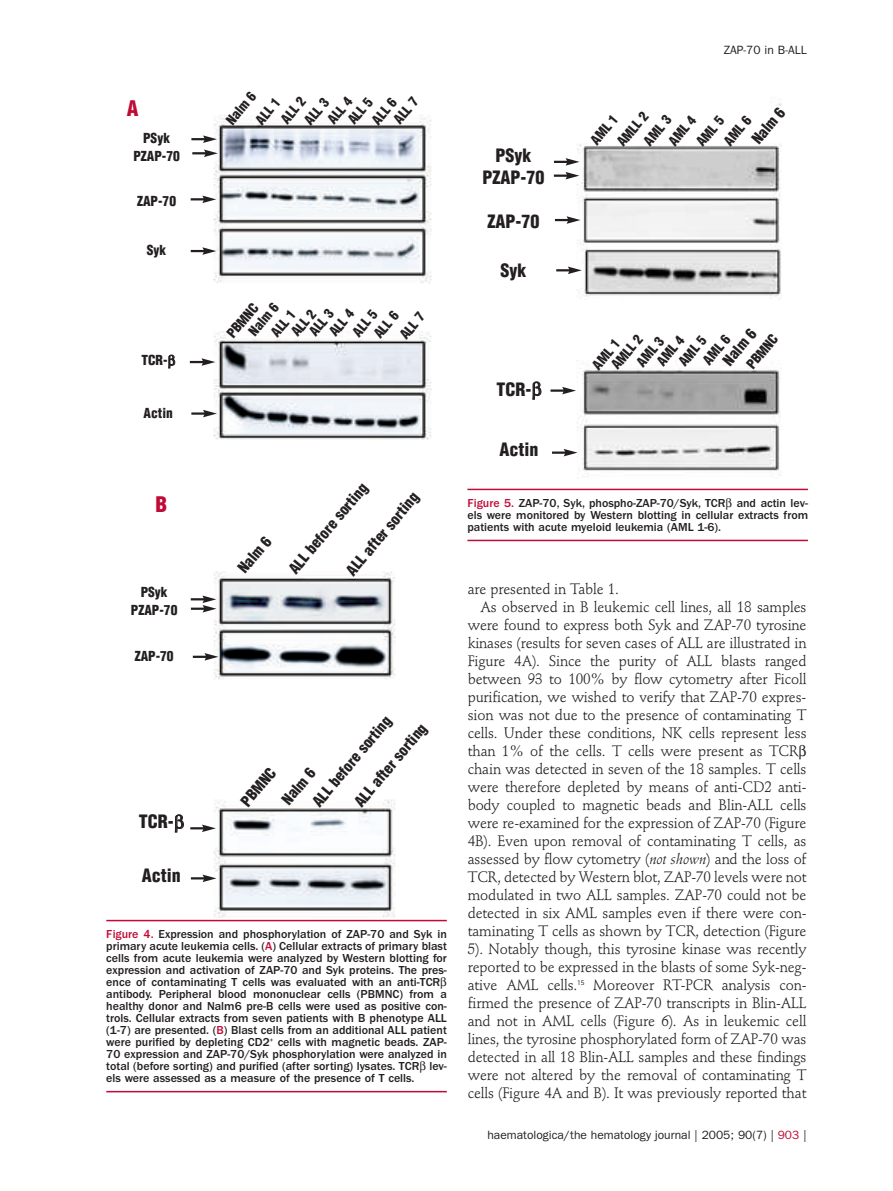
<style>
.page{position:relative;width:893px;height:1191px;background:#fff}
.page>*{position:absolute;margin:0;border:0;box-sizing:border-box;transform-origin:0 0}
.t1{font:900 condensed 21px "Helvetica";color:#c00b36}
.t2{font:900 condensed 18px/22.5px "Helvetica";color:#231f20;text-align:center}
.t3{font:15px "Stempel Schneidler";letter-spacing:-.01em;color:#231f20}
.t4{font:900 condensed 15px "Helvetica";color:#231f20}
.t5{font:900 condensed 13.5px/15.8px "Helvetica";color:#231f20}
.t6{font:500 12px/12px "Franklin Gothic";color:#231f20}
.t7{font:12px "Franklin Gothic";color:#231f20}
.s1{color:#c00b36}
.s2{font-style:italic}
</style>
<div class="page">
<img style="left:189px;top:115px;width:243px;height:802px">
<hr style="left:106px;top:919px;width:341px;height:2px;background:#c00b36">
<hr style="left:106px;top:1091px;width:341px;height:1px;background:#c00b36">
<img style="left:553px;top:103px;width:229px;height:376px">
<hr style="left:467px;top:488px;width:341px;height:2px;background:#c00b36">
<hr style="left:467px;top:540px;width:341px;height:1px;background:#c00b36">
<svg style="left:191px;top:135px;width:26px;height:8px"></svg>
<svg style="left:554px;top:158px;width:25px;height:8px"></svg>
<hr style="left:554px;top:174px;width:14px;height:3px;background:#231f20">
<svg style="left:565px;top:172px;width:14px;height:7px"></svg>
<svg style="left:555px;top:216px;width:25px;height:8px"></svg>
<svg style="left:556px;top:266px;width:26px;height:8px"></svg>
<svg style="left:191px;top:196px;width:25px;height:7px"></svg>
<svg style="left:191px;top:247px;width:25px;height:8px"></svg>
<svg style="left:190px;top:358px;width:25px;height:8px"></svg>
<hr style="left:191px;top:412px;width:15px;height:3px;background:#231f20">
<svg style="left:203px;top:410px;width:14px;height:7px"></svg>
<hr style="left:550px;top:389px;width:15px;height:3px;background:#231f20">
<svg style="left:562px;top:387px;width:14px;height:7px"></svg>
<hr style="left:552px;top:451px;width:14px;height:3px;background:#231f20">
<svg style="left:564px;top:449px;width:14px;height:7px"></svg>
<svg style="left:191px;top:595px;width:25px;height:17px"></svg>
<hr style="left:193px;top:655px;width:14px;height:3px;background:#231f20">
<svg style="left:204px;top:653px;width:14px;height:7px"></svg>
<svg style="left:190px;top:824px;width:26px;height:8px"></svg>
<svg style="left:191px;top:874px;width:25px;height:8px"></svg>
<svg style="left:192px;top:150px;width:26px;height:7px"></svg>
<h1 class="t1" style="left:127px;top:101px;width:13px">A</h1>
<p class="t5" style="left:133px;top:130px;width:48px;line-height:18px;text-align:center">PSyk<br>PZAP-70</p>
<p class="t5" style="left:137px;top:194px;width:41px">ZAP-70</p>
<p class="t5" style="left:147px;top:243px;width:21px">Syk</p>
<p class="t5" style="left:141px;top:353px;width:28px">TCR-</p>
<p class="t5" style="left:144px;top:406px;width:31px">Actin</p>
<h1 class="t1" style="left:155px;top:496px;width:13px">B</h1>
<p class="t5" style="left:131px;top:584px;width:48px;line-height:18px;text-align:center">PSyk<br>PZAP-70</p>
<p class="t5" style="left:135px;top:649px;width:41px">ZAP-70</p>
<p class="t2" style="left:139px;top:812px;width:37px">TCR-</p>
<p class="t2" style="left:142px;top:866px;width:41px">Actin</p>
<p class="t5" style="left:224px;top:118px;width:40px;rotate:-50deg">Nalm 6</p>
<p class="t5" style="left:253px;top:118px;width:31px;rotate:-50deg">ALL 1</p>
<p class="t5" style="left:279px;top:117px;width:31px;rotate:-50deg">ALL 2</p>
<p class="t5" style="left:333px;top:108px;width:31px;text-indent:-13px;rotate:-50deg">ALL 4<br>ALL 5</p>
<p class="t5" style="left:379px;top:107px;width:31px;line-height:16.2px;text-indent:-14px;rotate:-50deg">ALL 6<br>ALL 7</p>
<p class="t5" style="left:302px;top:119px;width:31px;rotate:-50deg">ALL 3</p>
<p class="t5" style="left:246px;top:329px;width:40px;rotate:-50deg">Nalm 6</p>
<p class="t5" style="left:225px;top:332px;width:42px;rotate:-50deg">PBMNC</p>
<p class="t5" style="left:315px;top:320px;width:31px;text-indent:-13px;rotate:-50deg">ALL 3<br>ALL 4</p>
<p class="t5" style="left:277px;top:320px;width:31px;line-height:15.3px;text-indent:-14px;rotate:-50deg">ALL 1<br>ALL 2</p>
<p class="t5" style="left:358px;top:320px;width:31px;line-height:17.2px;text-indent:-12px;rotate:-50deg">ALL 5<br>ALL 6</p>
<p class="t5" style="left:398px;top:333px;width:31px;rotate:-50deg">ALL 7</p>
<p class="t4" style="left:237px;top:567px;width:44px;rotate:-50deg">Nalm 6</p>
<p class="t4" style="left:288px;top:567px;width:115px;rotate:-50deg">ALL before sorting</p>
<p class="t4" style="left:345px;top:569px;width:105px;rotate:-50deg">ALL after sorting</p>
<p class="t4" style="left:311px;top:800px;width:115px;rotate:-50deg">ALL before sorting</p>
<p class="t4" style="left:353px;top:800px;width:105px;rotate:-50deg">ALL after sorting</p>
<p class="t4" style="left:239px;top:800px;width:47px;rotate:-50deg">PBMNC</p>
<p class="t4" style="left:281px;top:798px;width:44px;rotate:-50deg">Nalm 6</p>
<p class="t6" style="left:106px;top:929px;width:342px"><span class="s1">Figure 4.</span> Expression and phosphorylation of ZAP-70 and Syk in primary acute leukemia cells. (<span class="s1">A</span>) Cellular extracts of primary blast cells from acute leukemia were analyzed by Western blotting for expression and activation of ZAP-70 and Syk proteins. The pres&shy;ence of contaminating T cells was evaluated with an anti-TCR antibody. Peripheral blood mononuclear cells (PBMNC) from a healthy donor and Nalm6 pre-B cells were used as positive con&shy;trols. Cellular extracts from seven patients with B phenotype ALL (1-7) are presented. (<span class="s1">B</span>) Blast cells from an additional ALL patient were purified by depleting CD2<sup>+</sup> cells with magnetic beads. ZAP-70 expression and ZAP-70/Syk phosphorylation were analyzed in total (before sorting) and purified (after sorting) lysates. TCR lev&shy;els were assessed as a measure of the presence of T cells.</p>
<p class="t2" style="left:482px;top:145px;width:64px">PSyk<br>PZAP-70</p>
<p class="t2" style="left:487px;top:211px;width:54px">ZAP-70</p>
<p class="t2" style="left:500px;top:261px;width:27px">Syk</p>
<p class="t2" style="left:496px;top:379px;width:37px">TCR-</p>
<p class="t2" style="left:499px;top:439px;width:41px">Actin</p>
<p class="t7" style="left:724px;top:46px;width:85px">ZAP-70 in B-ALL</p>
<p class="t4" style="left:750px;top:138px;width:44px;rotate:-50deg">Nalm 6</p>
<p class="t5" style="left:615px;top:140px;width:42px;rotate:-50deg">AMLL 2</p>
<p class="t5" style="left:641px;top:139px;width:36px;rotate:-50deg">AML 3</p>
<p class="t5" style="left:666px;top:139px;width:36px;rotate:-50deg">AML 4</p>
<p class="t5" style="left:703px;top:124px;width:36px;line-height:21px;text-indent:-18px;rotate:-50deg">AML 5<br>AML 6</p>
<p class="t5" style="left:588px;top:139px;width:36px;rotate:-50deg">AML 1</p>
<p class="t4" style="left:722px;top:359px;width:44px;rotate:-50deg">Nalm 6</p>
<p class="t5" style="left:744px;top:363px;width:42px;rotate:-50deg">PBMNC</p>
<p class="t5" style="left:598px;top:354px;width:42px;line-height:14.2px;text-indent:-12px;rotate:-50deg">AML 1<br>AMLL 2</p>
<p class="t5" style="left:686px;top:346px;width:36px;line-height:17.7px;text-indent:-17px;rotate:-50deg">AML 5<br>AML 6</p>
<p class="t5" style="left:643px;top:350px;width:36px;line-height:14.7px;text-indent:-14px;rotate:-50deg">AML 3<br>AML 4</p>
<p class="t6" style="left:467px;top:498px;width:342px;text-align:justify"><span class="s1">Figure 5.</span> ZAP-70, Syk, phospho-ZAP-70/Syk, TCR and actin lev&shy;els were monitored by Western blotting in cellular extracts from patients with acute myeloid leukemia (AML 1-6).</p>
<p class="t3" style="left:468px;top:583px;width:153px">are presented in Table 1.</p>
<p class="t3" style="left:480px;top:601px;width:327px">As observed in B leukemic cell lines, all 18 samples</p>
<p class="t3" style="left:468px;top:619px;width:340px">were found to express both Syk and ZAP-70 tyrosine</p>
<p class="t3" style="left:468px;top:637px;width:340px">kinases (results for seven cases of ALL are illustrated in</p>
<p class="t3" style="left:468px;top:655px;width:340px">Figure 4A). Since the purity of ALL blasts ranged</p>
<p class="t3" style="left:468px;top:673px;width:340px">between 93 to 100% by flow cytometry after Ficoll</p>
<p class="t3" style="left:468px;top:691px;width:340px">purification, we wished to verify that ZAP-70 expres-</p>
<p class="t3" style="left:468px;top:709px;width:340px">sion was not due to the presence of contaminating T</p>
<p class="t3" style="left:468px;top:727px;width:340px">cells. Under these conditions, NK cells represent less</p>
<p class="t3" style="left:468px;top:745px;width:332px">than 1% of the cells. T cells were present as TCR</p>
<p class="t3" style="left:468px;top:763px;width:340px">chain was detected in seven of the 18 samples. T cells</p>
<p class="t3" style="left:468px;top:781px;width:340px">were therefore depleted by means of anti-CD2 anti-</p>
<p class="t3" style="left:468px;top:799px;width:340px">body coupled to magnetic beads and Blin-ALL cells</p>
<p class="t3" style="left:468px;top:817px;width:340px">were re-examined for the expression of ZAP-70 (Figure</p>
<p class="t3" style="left:468px;top:835px;width:340px">4B). Even upon removal of contaminating T cells, as</p>
<p class="t3" style="left:468px;top:853px;width:340px">assessed by flow cytometry (<span class="s2">not shown</span>) and the loss of</p>
<p class="t3" style="left:468px;top:871px;width:340px">TCR‚ detected by Western blot, ZAP-70 levels were not</p>
<p class="t3" style="left:468px;top:889px;width:340px">modulated in two ALL samples. ZAP-70 could not be</p>
<p class="t3" style="left:468px;top:907px;width:340px">detected in six AML samples even if there were con-</p>
<p class="t3" style="left:468px;top:925px;width:340px">taminating T cells as shown by TCR‚ detection (Figure</p>
<p class="t3" style="left:468px;top:943px;width:340px">5). Notably though, this tyrosine kinase was recently</p>
<p class="t3" style="left:468px;top:961px;width:340px">reported to be expressed in the blasts of some Syk-neg-</p>
<p class="t3" style="left:468px;top:979px;width:340px">ative AML cells.<sup>15</sup> Moreover RT-PCR analysis con-</p>
<p class="t3" style="left:468px;top:997px;width:340px">firmed the presence of ZAP-70 transcripts in Blin-ALL</p>
<p class="t3" style="left:468px;top:1015px;width:340px">and not in AML cells (Figure 6). As in leukemic cell</p>
<p class="t3" style="left:468px;top:1033px;width:340px">lines, the tyrosine phosphorylated form of ZAP-70 was</p>
<p class="t3" style="left:468px;top:1051px;width:340px">detected in all 18 Blin-ALL samples and these findings</p>
<p class="t3" style="left:468px;top:1069px;width:340px">were not altered by the removal of contaminating T</p>
<p class="t3" style="left:468px;top:1087px;width:340px">cells (Figure 4A and B). It was previously reported that</p>
<p class="t7" style="left:487px;top:1130px;width:321px">haematologica/the hematology journal | 2005; 90(7) | <span class="s1">903</span> |</p>
</div>
